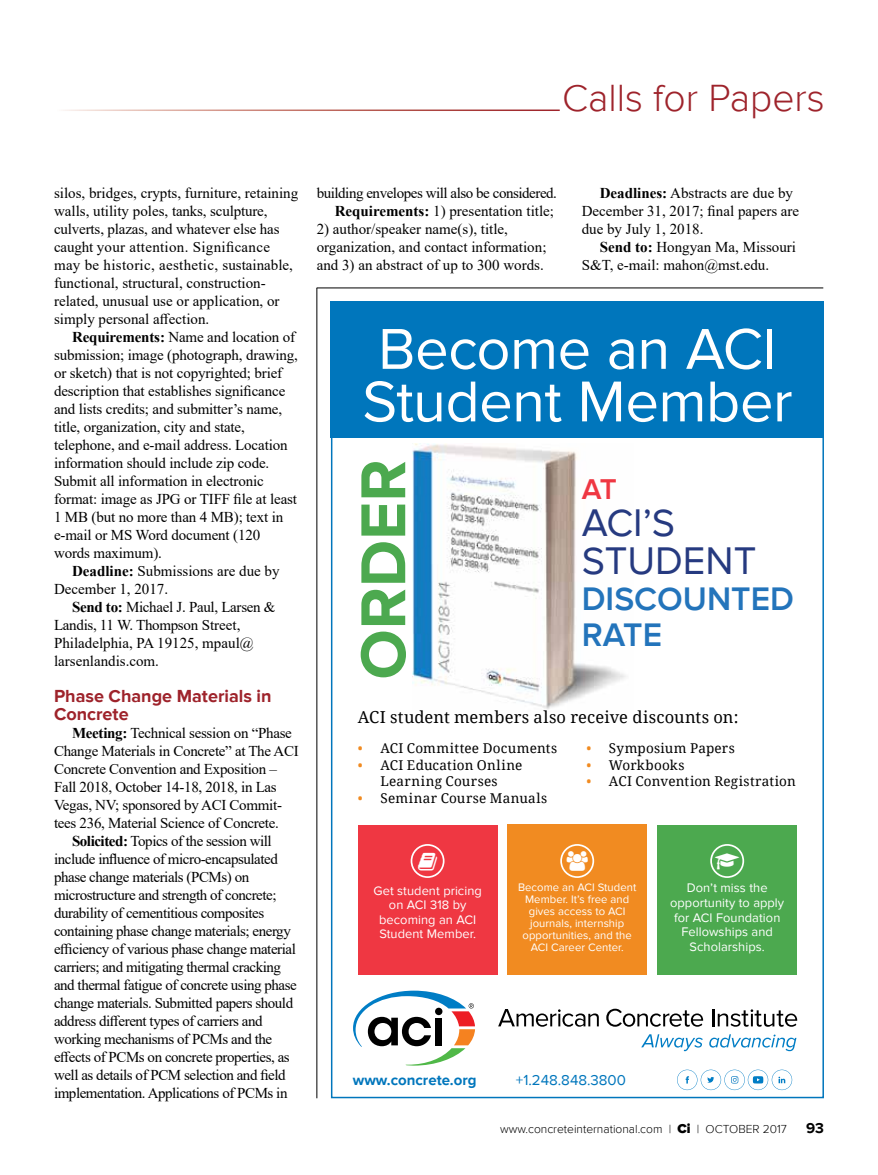
<style>
.page{position:relative;width:878px;height:1175px;background:#fff}
.page>*{position:absolute;margin:0;border:0;box-sizing:border-box;transform-origin:0 0}
.t1{font:700 65.7px "Proxima Nova";color:#4ca94f}
.t2{font:59.55px/52.5px "Proxima Nova";letter-spacing:-.01em;color:#fff}
.t3{font:39.6px/37.2px "Proxima Nova";color:#263a80}
.t4{font:300 39px "Proxima Nova";color:#9e232b}
.t5{font:600 33.6px/36px "Proxima Nova";color:#2374bb}
.t6{font:600 29.55px "Proxima Nova";color:#ef3742}
.t7{font:700 18px/18px "Proxima Nova";color:#9e232b}
.t8{font:16.5px "Droid Serif";letter-spacing:.005em;color:#000}
.t9{font:15px/18px "Times New Roman";letter-spacing:-.01em;color:#000}
.t10{font:15px/18px "Times New Roman";letter-spacing:-.03em;color:#000;text-align:right}
.t11{font:700 15px "Proxima Nova";color:#0076bc}
.t12{font:15px "Proxima Nova";color:#0076bc}
.t13{font:700 15px "Proxima Nova";color:#000}
.t14{font:13.5px/16.5px "Droid Serif";letter-spacing:.015em;color:#000;text-align:center}
.t15{font:12.9px/14.5px "Proxima Nova";letter-spacing:.005em;color:#fff;text-align:center}
.t16{font:300 12px "Proxima Nova";color:#000}
.t17{font:11.25px/12px "Proxima Nova";letter-spacing:.005em;color:#fff;text-align:center}
.s1{font-weight:700}
.s2{color:#f18b21}
.s3{font-weight:900;font-size:13.5px}
</style>
<div class="page">
<hr style="left:316px;top:288px;width:1px;height:810px;background:#000">
<hr style="left:316px;top:288px;width:507px;height:1px;background:#000">
<svg style="left:641px;top:1034px;width:61px;height:17px"></svg>
<svg style="left:709px;top:1034px;width:87px;height:17px"></svg>
<svg style="left:498px;top:1009px;width:100px;height:17px"></svg>
<svg style="left:606px;top:1008px;width:97px;height:18px"></svg>
<svg style="left:712px;top:1009px;width:85px;height:17px"></svg>
<svg style="left:353px;top:990px;width:122px;height:75px"></svg>
<svg style="left:677px;top:1069px;width:115px;height:21px"></svg>
<div style="left:331px;top:301px;width:493px;height:137px;background:#0076bc"></div>
<div style="left:358px;top:824px;width:139px;height:150px;background:#ef3742"></div>
<div style="left:410px;top:844px;width:34px;height:34px;border:2px solid #fff;border-radius:50%"></div>
<div style="left:507px;top:824px;width:140px;height:151px;background:#f18b21"></div>
<div style="left:560px;top:844px;width:34px;height:34px;border:2px solid #fff;border-radius:50%"></div>
<div style="left:657px;top:824px;width:139px;height:150px;background:#4ca94f"></div>
<div style="left:710px;top:844px;width:34px;height:34px;border:2px solid #fff;border-radius:50%"></div>
<img style="left:412px;top:443px;width:214px;height:266px">
<h3 class="t4" style="left:562px;top:76px;width:264px">Calls for Papers</h3>
<p class="t9" style="left:54px;top:183px;width:246px">silos, bridges, crypts, furniture, retaining walls, utility poles, tanks, sculpture, culverts, plazas, and whatever else has caught your attention. Significance may be historic, aesthetic, sustainable, functional, structural, construction&shy;related, unusual use or application, or simply personal affection.</p>
<p class="t9" style="left:54px;top:327px;width:245px;text-indent:18px"><span class="s1">Requirements:</span> Name and location of submission; image (photograph, drawing, or sketch) that is not copyrighted; brief description that establishes significance and lists credits; and submitter’s name, title, organization, city and state, telephone, and e-mail address. Location information should include zip code.<br>Submit all information in electronic format: image as JPG or TIFF file at least 1 MB (but no more than 4 MB); text in e-mail or MS Word document (120 words maximum).</p>
<p class="t9" style="left:54px;top:561px;width:227px;text-indent:18px"><span class="s1">Deadline:</span> Submissions are due by<br>December 1, 2017.</p>
<p class="t9" style="left:54px;top:597px;width:223px;text-indent:18px"><span class="s1">Send to:</span> Michael J. Paul, Larsen &amp;<br>Landis, 11 W. Thompson Street,<br>Philadelphia, PA 19125, mpaul@ larsenlandis.com.</p>
<p class="t7" style="left:54px;top:687px;width:219px">Phase Change Materials in<br>Concrete</p>
<p class="t9" style="left:72px;top:723px;width:221px"><span class="s1">Meeting:</span> Technical session on “Phase</p>
<p class="t9" style="left:54px;top:741px;width:246px">Change Materials in Concrete” at The ACI</p>
<p class="t9" style="left:54px;top:759px;width:224px">Concrete Convention and Exposition –</p>
<p class="t9" style="left:54px;top:777px;width:224px">Fall 2018, October 14-18, 2018, in Las</p>
<p class="t9" style="left:54px;top:795px;width:227px">Vegas, NV; sponsored by ACI Commit--</p>
<p class="t9" style="left:54px;top:813px;width:226px">tees 236, Material Science of Concrete.</p>
<p class="t10" style="left:72px;top:831px;width:201px"><span class="s1">Solicited:</span> Topics of the session will</p>
<p class="t10" style="left:54px;top:849px;width:225px">include influence of micro-encapsulated</p>
<p class="t10" style="left:54px;top:867px;width:197px">phase change materials (PCMs) on</p>
<p class="t10" style="left:54px;top:885px;width:224px">microstructure and strength of concrete;</p>
<p class="t10" style="left:54px;top:903px;width:212px">durability of cementitious composites</p>
<p class="t10" style="left:54px;top:921px;width:238px">containing phase change materials; energy</p>
<p class="t10" style="left:54px;top:939px;width:243px">efficiency of various phase change material</p>
<p class="t10" style="left:54px;top:957px;width:228px">carriers; and mitigating thermal cracking</p>
<p class="t10" style="left:54px;top:975px;width:244px">and thermal fatigue of concrete using phase</p>
<p class="t10" style="left:54px;top:993px;width:241px">change materials. Submitted papers should</p>
<p class="t10" style="left:54px;top:1011px;width:210px">address different types of carriers and</p>
<p class="t10" style="left:54px;top:1029px;width:220px">working mechanisms of PCMs and the</p>
<p class="t10" style="left:54px;top:1047px;width:237px">effects of PCMs on concrete properties, as</p>
<p class="t10" style="left:54px;top:1065px;width:233px">well as details of PCM selection and field</p>
<p class="t10" style="left:54px;top:1083px;width:235px">implementation. Applications of PCMs in</p>
<p class="t10" style="left:317px;top:183px;width:242px">building envelopes will also be considered.<br><span class="s1">Requirements:</span> 1) presentation title;</p>
<p class="t9" style="left:317px;top:219px;width:231px">2) author/speaker name(s), title, organization, and contact information; and 3) an abstract of up to 300 words.</p>
<p class="t9" style="left:581px;top:183px;width:219px;text-indent:18px"><span class="s1">Deadlines:</span> Abstracts are due by<br>December 31, 2017; final papers are due by July 1, 2018.</p>
<p class="t9" style="left:581px;top:237px;width:216px;text-indent:18px"><span class="s1">Send to:</span> Hongyan Ma, Missouri<br>S&amp;T, e-mail: mahon@mst.edu.</p>
<h2 class="t2" style="left:362px;top:324px;width:432px">Become an ACI<br>Student Member</h2>
<h1 class="t1" style="left:345px;top:679px;width:222px;rotate:-90deg">ORDER</h1>
<p class="t8" style="left:358px;top:708px;width:382px">ACI student members also receive discounts on:</p>
<p class="t14" style="left:358px;top:740px;width:201px"><span class="s2">•</span> ACI Committee Documents</p>
<p class="t14" style="left:358px;top:756px;width:166px"><span class="s2">•</span> ACI Education Online<br>Learning Courses</p>
<p class="t14" style="left:358px;top:789px;width:191px"><span class="s2">•</span> Seminar Course Manuals</p>
<h3 class="t6" style="left:581px;top:471px;width:36px">AT</h3>
<h3 class="t3" style="left:581px;top:505px;width:176px">ACI’S<br>STUDENT</h3>
<h3 class="t5" style="left:581px;top:581px;width:214px">DISCOUNTED<br>RATE</h3>
<p class="t14" style="left:586px;top:740px;width:150px"><span class="s2">•</span> Symposium Papers</p>
<p class="t14" style="left:586px;top:756px;width:99px"><span class="s2">•</span> Workbooks</p>
<p class="t14" style="left:586px;top:773px;width:211px"><span class="s2">•</span> ACI Convention Registration</p>
<p class="t15" style="left:373px;top:883px;width:110px">Get student pricing on ACI 318 by becoming an ACI<br>Student Member.</p>
<p class="t17" style="left:518px;top:881px;width:120px">Become an ACI Student<br>Member. It’s free and gives access to ACI journals, internship opportunities, and the<br>ACI Career Center.</p>
<p class="t15" style="left:670px;top:881px;width:115px">Don’t miss the opportunity to apply for ACI Foundation<br>Fellowships and<br>Scholarships.</p>
<p class="t11" style="left:353px;top:1071px;width:125px">www.concrete.org</p>
<p class="t12" style="left:516px;top:1071px;width:112px">+1.248.848.3800</p>
<p class="t16" style="left:500px;top:1121px;width:288px">www.concreteinternational.com | <span class="s3">Ci</span> | OCTOBER 2017</p>
<p class="t13" style="left:806px;top:1119px;width:19px">93</p>
</div>
